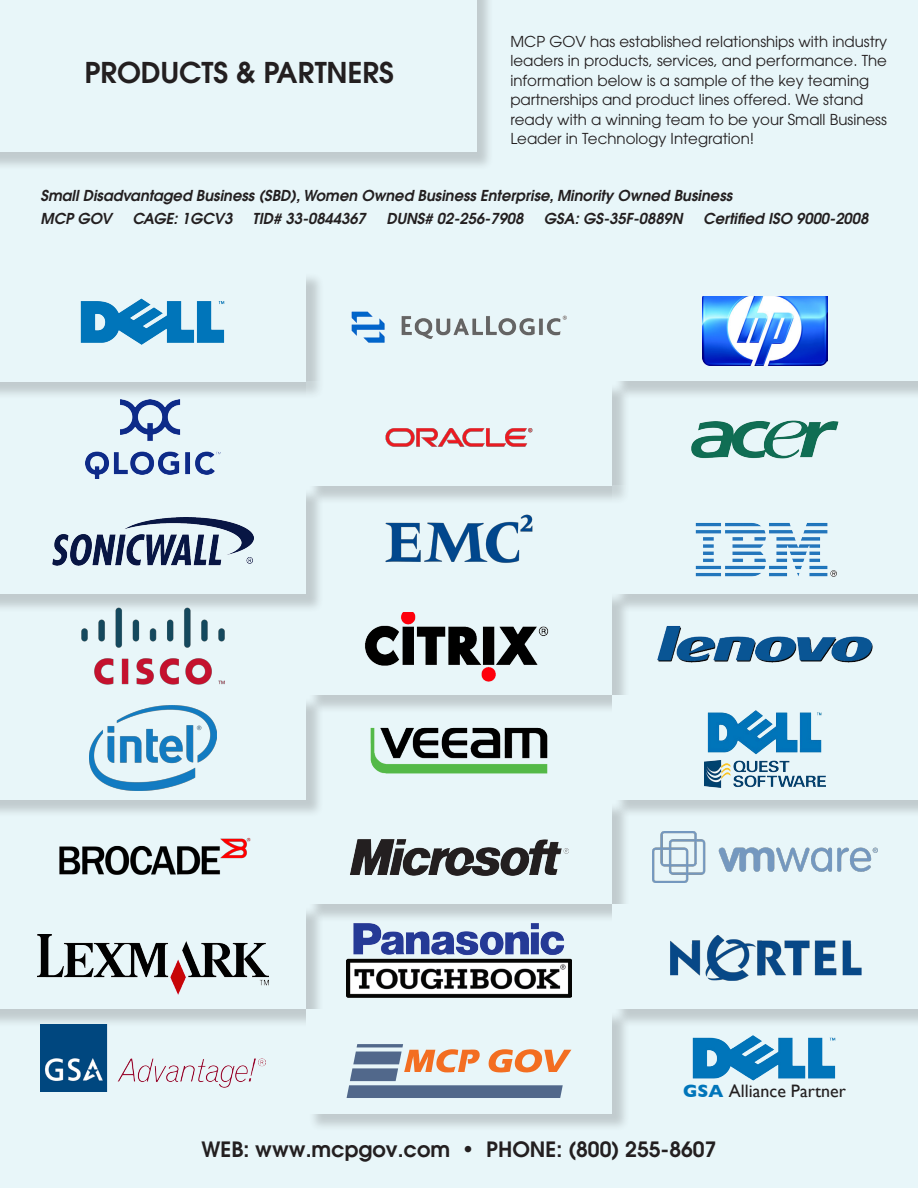
<style>
.page{position:relative;width:918px;height:1188px;background:#e8f6f9}
.page>*{position:absolute;margin:0;border:0;box-sizing:border-box;transform-origin:0 0}
.t1{font:600 28.5px "Avant Garde";color:#231f20}
.t2{font:600 21px "Avant Garde";color:#231f20}
.t3{font:18px "Gill Sans";color:#231f20}
.t4{font:15px/19.5px "Avant Garde";color:#231f20}
.t5{font:italic 600 15px "Avant Garde";color:#231f20}
.s1{font-weight:700;color:#0075ba}
</style>
<div class="page">
<svg style="left:313px;top:807px;width:312px;height:111px;background:#cad5d8"></svg>
<div style="left:306px;top:800px;width:306px;height:104px;background:#e8f6f9"></div>
<div style="left:0;top:0;width:495px;height:171px;background:#231f20;opacity:.2"></div>
<div style="left:0;top:0;width:476px;height:151px;background:#e8f6f9"></div>
<div style="left:0;top:272px;width:325px;height:128px;background:#231f20;opacity:.2"></div>
<div style="left:0;top:270px;width:306px;height:111px;background:#e8f6f9"></div>
<div style="left:614px;top:279px;width:304px;height:121px;background:#231f20;opacity:.2"></div>
<div style="left:612px;top:276px;width:306px;height:105px;background:#e8f6f9"></div>
<svg style="left:313px;top:383px;width:318px;height:117px"></svg>
<div style="left:306px;top:381px;width:306px;height:105px;background:#e8f6f9"></div>
<svg style="left:631px;top:594px;width:287px;height:14px;background:#c9d4d7"></svg>
<div style="left:612px;top:486px;width:306px;height:108px;background:#e8f6f9"></div>
<svg style="left:313px;top:594px;width:318px;height:115px;background:#cbd6d9"></svg>
<div style="left:306px;top:590px;width:306px;height:105px;background:#e8f6f9"></div>
<svg style="left:0;top:488px;width:325px;height:120px;fill:#c7d2d5"></svg>
<div style="left:0;top:486px;width:306px;height:108px;background:#e8f6f9"></div>
<div style="left:0;top:697px;width:325px;height:121px;background:#231f20;opacity:.2"></div>
<div style="left:0;top:695px;width:306px;height:105px;background:#e8f6f9"></div>
<div style="left:614px;top:697px;width:304px;height:121px;background:#231f20;opacity:.2"></div>
<div style="left:612px;top:695px;width:306px;height:105px;background:#e8f6f9"></div>
<div style="left:614px;top:906px;width:304px;height:121px;background:#231f20;opacity:.2"></div>
<div style="left:612px;top:904px;width:306px;height:105px;background:#e8f6f9"></div>
<div style="left:0;top:906px;width:325px;height:121px;background:#231f20;opacity:.2"></div>
<div style="left:0;top:904px;width:306px;height:105px;background:#e8f6f9"></div>
<div style="left:308px;top:1011px;width:323px;height:121px;background:#231f20;opacity:.2"></div>
<div style="left:306px;top:1009px;width:306px;height:104px;background:#e8f6f9"></div>
<img style="left:80px;top:298px;width:145px;height:47px">
<img style="left:351px;top:311px;width:216px;height:32px">
<img style="left:702px;top:296px;width:126px;height:70px">
<img style="left:86px;top:399px;width:134px;height:79px">
<img style="left:385px;top:428px;width:148px;height:19px">
<img style="left:691px;top:420px;width:148px;height:39px">
<img style="left:52px;top:518px;width:202px;height:48px">
<img style="left:385px;top:514px;width:148px;height:49px">
<img style="left:695px;top:523px;width:142px;height:54px">
<img style="left:76px;top:603px;width:154px;height:82px">
<img style="left:365px;top:612px;width:184px;height:70px">
<img style="left:657px;top:626px;width:216px;height:37px">
<img style="left:89px;top:706px;width:128px;height:85px">
<img style="left:347px;top:706px;width:223px;height:68px">
<img style="left:704px;top:710px;width:122px;height:78px">
<img style="left:59px;top:837px;width:192px;height:38px">
<img style="left:350px;top:839px;width:219px;height:37px">
<img style="left:653px;top:832px;width:224px;height:51px">
<img style="left:41px;top:1025px;width:224px;height:67px">
<img style="left:347px;top:923px;width:224px;height:75px">
<img style="left:670px;top:935px;width:192px;height:46px">
<svg style="left:347px;top:1044px;width:224px;height:54px"></svg>
<img style="left:689px;top:1012px;width:152px;height:69px">
<img style="left:37px;top:935px;width:232px;height:59px">
<p class="t1" style="left:85px;top:54px;width:311px">PRODUCTS &amp; PARTNERS</p>
<p class="t4" style="left:510px;top:31px;width:379px">MCP GOV has established relationships with industry leaders in products, services, and performance. The information below is a sample of the key teaming partnerships and product lines offered. We stand ready with a winning team to be your Small Business Leader in Technology Integration!</p>
<p class="t5" style="left:40px;top:186px;width:693px">Small Disadvantaged Business (SBD), Women Owned Business Enterprise, Minority Owned Business</p>
<p class="t5" style="left:40px;top:208px;width:73px">MCP GOV</p>
<p class="t5" style="left:132px;top:208px;width:101px">CAGE: 1GCV3</p>
<p class="t5" style="left:253px;top:208px;width:115px">TID# 33-0844367</p>
<p class="t5" style="left:386px;top:208px;width:139px">DUNS# 02-256-7908</p>
<p class="t5" style="left:544px;top:208px;width:140px">GSA: GS-35F-0889N</p>
<p class="t5" style="left:703px;top:208px;width:166px">Certified ISO 9000-2008</p>
<p class="t3" style="left:683px;top:1081px;width:164px"><span class="s1">GSA</span> Alliance Partner</p>
<p class="t2" style="left:202px;top:1136px;width:516px">WEB: www.mcpgov.com • PHONE: (800) 255-8607</p>
</div>
